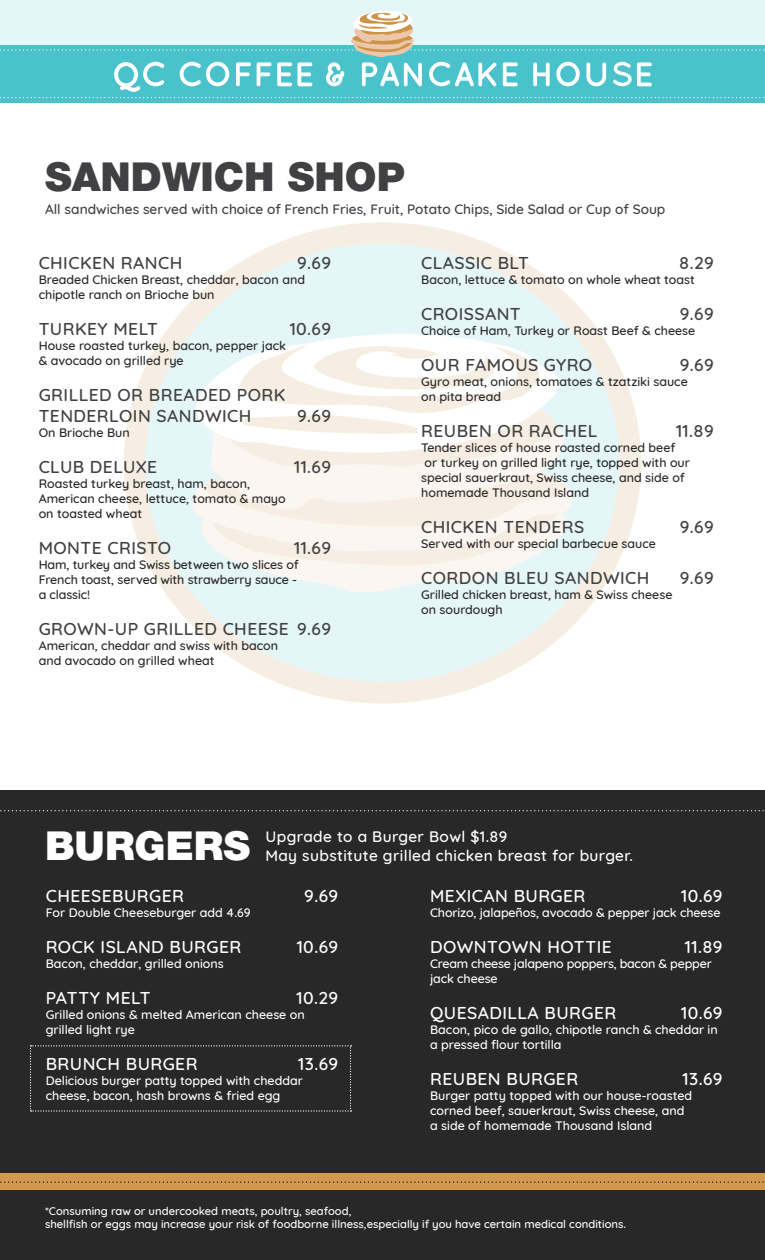
<style>
.page{position:relative;width:765px;height:1260px;background:#fff}
.page>*{position:absolute;margin:0;border:0;box-sizing:border-box;transform-origin:0 0}
.t1{font:900 40px "Helvetica Neue LT Std";color:#414042}
.t2{font:900 40px "Helvetica Neue LT Std";color:#fff}
.t3{font:500 17.5px/21px "Quicksand";letter-spacing:.025em;color:#414042}
.t4{font:500 17.5px "Quicksand";letter-spacing:.025em;color:#fff}
.t5{font:500 15.5px/18.6px "Quicksand";letter-spacing:.025em;color:#fff}
.t6{font:500 13.75px "Quicksand";color:#414042}
.t7{font:500 12.5px/15px "Quicksand";color:#292829}
.t8{font:500 12.5px/15px "Quicksand";color:#fff}
.t9{font:500 12.5px/15px "Quicksand";letter-spacing:-.02em;color:#fff}
.t10{font:500 11.25px/13.5px "Quicksand";color:#fff}
</style>
<div class="page">
<svg style="left:135px;top:233px;width:495px;height:460px;background:#e7f4f3"></svg>
<div style="left:124px;top:222px;width:517px;height:482px;border:22px solid #cd9347;border-radius:50%"></div>
<div style="left:564px;top:407px;width:49px;height:109px;background:#e4f6f7"></div>
<svg style="left:180px;top:472px;width:398px;height:121px"></svg>
<svg style="left:142px;top:323px;width:422px;height:152px"></svg>
<svg style="left:240px;top:336px;width:336px;height:106px"></svg>
<div style="left:0;top:790px;width:765px;height:470px;background:#292829"></div>
<svg style="left:30px;top:1045px;width:322px;height:67px"></svg>
<svg style="left:0;top:810px;width:764px;height:1px"></svg>
<div style="left:0;top:1173px;width:765px;height:17px;background:#d09850"></div>
<svg style="left:0;top:1182px;width:764px;height:1px"></svg>
<div style="left:0;top:0;width:765px;height:81px;background:#e4f6f7"></div>
<div style="left:0;top:45px;width:765px;height:58px;background:#4ac2cc"></div>
<svg style="left:0;top:11px;width:765px;height:87px"></svg>
<h1 class="t1" style="left:45px;top:153px;width:361px">SANDWICH SHOP</h1>
<p class="t6" style="left:45px;top:198px;width:622px">All sandwiches served with choice of French Fries, Fruit, Potato Chips, Side Salad or Cup of Soup</p>
<h2 class="t3" style="left:39px;top:250px;width:145px">CHICKEN RANCH</h2>
<h2 class="t3" style="left:297px;top:250px;width:35px">9.69</h2>
<p class="t7" style="left:39px;top:271px;width:268px">Breaded Chicken Breast, cheddar, bacon and chipotle ranch on Brioche bun</p>
<h2 class="t3" style="left:39px;top:316px;width:121px">TURKEY MELT</h2>
<h2 class="t3" style="left:290px;top:316px;width:43px">10.69</h2>
<p class="t7" style="left:39px;top:337px;width:249px">House roasted turkey, bacon, pepper jack &amp; avocado on grilled rye</p>
<h2 class="t3" style="left:39px;top:382px;width:248px">GRILLED OR BREADED PORK<br>TENDERLOIN SANDWICH</h2>
<h2 class="t3" style="left:421px;top:250px;width:109px">CLASSIC BLT</h2>
<h2 class="t3" style="left:679px;top:250px;width:36px">8.29</h2>
<p class="t7" style="left:421px;top:271px;width:275px">Bacon, lettuce &amp; tomato on whole wheat toast</p>
<h2 class="t3" style="left:421px;top:301px;width:101px">CROISSANT</h2>
<h2 class="t3" style="left:680px;top:301px;width:35px">9.69</h2>
<p class="t7" style="left:421px;top:322px;width:276px">Choice of Ham, Turkey or Roast Beef &amp; cheese</p>
<h2 class="t3" style="left:421px;top:352px;width:173px">OUR FAMOUS GYRO</h2>
<h2 class="t3" style="left:680px;top:352px;width:35px">9.69</h2>
<p class="t7" style="left:421px;top:373px;width:268px">Gyro meat, onions, tomatoes &amp; tzatziki sauce on pita bread</p>
<h2 class="t3" style="left:421px;top:418px;width:178px">REUBEN OR RACHEL</h2>
<h2 class="t3" style="left:676px;top:418px;width:39px">11.89</h2>
<p class="t7" style="left:421px;top:439px;width:270px">Tender slices of house roasted corned beef or turkey on grilled light rye, topped with our special sauerkraut, Swiss cheese, and side of homemade Thousand Island</p>
<h2 class="t3" style="left:421px;top:514px;width:165px">CHICKEN TENDERS</h2>
<h2 class="t3" style="left:680px;top:514px;width:35px">9.69</h2>
<p class="t7" style="left:421px;top:535px;width:236px">Served with our special barbecue sauce</p>
<h2 class="t3" style="left:421px;top:565px;width:230px">CORDON BLEU SANDWICH</h2>
<h2 class="t3" style="left:680px;top:565px;width:35px">9.69</h2>
<p class="t7" style="left:421px;top:586px;width:253px">Grilled chicken breast, ham &amp; Swiss cheese on sourdough</p>
<h2 class="t3" style="left:297px;top:403px;width:35px">9.69</h2>
<p class="t7" style="left:39px;top:424px;width:93px">On Brioche Bun</p>
<h2 class="t3" style="left:39px;top:454px;width:120px">CLUB DELUXE</h2>
<h2 class="t3" style="left:294px;top:454px;width:39px">11.69</h2>
<p class="t7" style="left:39px;top:475px;width:249px">Roasted turkey breast, ham, bacon,<br>American cheese, lettuce, tomato &amp; mayo on toasted wheat</p>
<h2 class="t3" style="left:39px;top:535px;width:134px">MONTE CRISTO</h2>
<h2 class="t3" style="left:294px;top:535px;width:39px">11.69</h2>
<p class="t7" style="left:39px;top:556px;width:261px">Ham, turkey and Swiss between two slices of<br>French toast, served with strawberry sauce - a classic!</p>
<h2 class="t3" style="left:39px;top:616px;width:294px">GROWN-UP GRILLED CHEESE 9.69</h2>
<p class="t7" style="left:39px;top:637px;width:241px">American, cheddar and swiss with bacon and avocado on grilled wheat</p>
<h1 class="t2" style="left:45px;top:822px;width:207px">BURGERS</h1>
<p class="t5" style="left:265px;top:826px;width:369px">Upgrade to a Burger Bowl $1.89<br>May substitute grilled chicken breast for burger.</p>
<h2 class="t4" style="left:46px;top:881px;width:140px">CHEESEBURGER</h2>
<h2 class="t4" style="left:304px;top:881px;width:35px">9.69</h2>
<p class="t8" style="left:46px;top:904px;width:207px">For Double Cheeseburger add 4.69</p>
<h2 class="t4" style="left:46px;top:932px;width:197px">ROCK ISLAND BURGER</h2>
<h2 class="t4" style="left:297px;top:932px;width:43px">10.69</h2>
<p class="t8" style="left:46px;top:955px;width:180px">Bacon, cheddar, grilled onions</p>
<h2 class="t4" style="left:46px;top:983px;width:106px">PATTY MELT</h2>
<h2 class="t4" style="left:297px;top:983px;width:43px">10.29</h2>
<p class="t8" style="left:46px;top:1006px;width:261px">Grilled onions &amp; melted American cheese on grilled light rye</p>
<h2 class="t4" style="left:46px;top:1049px;width:153px">BRUNCH BURGER</h2>
<h2 class="t4" style="left:298px;top:1049px;width:42px">13.69</h2>
<p class="t8" style="left:46px;top:1072px;width:259px">Delicious burger patty topped with cheddar cheese, bacon, hash browns &amp; fried egg</p>
<h2 class="t4" style="left:430px;top:881px;width:157px">MEXICAN BURGER</h2>
<h2 class="t4" style="left:681px;top:881px;width:43px">10.69</h2>
<p class="t8" style="left:430px;top:904px;width:292px">Chorizo, jalapeños, avocado &amp; pepper jack cheese</p>
<h2 class="t4" style="left:430px;top:932px;width:183px">DOWNTOWN HOTTIE</h2>
<h2 class="t4" style="left:685px;top:932px;width:39px">11.89</h2>
<p class="t9" style="left:430px;top:955px;width:283px">Cream cheese jalapeno poppers, bacon &amp; pepper jack cheese</p>
<h2 class="t4" style="left:430px;top:998px;width:188px">QUESADILLA BURGER</h2>
<h2 class="t4" style="left:681px;top:998px;width:43px">10.69</h2>
<p class="t8" style="left:430px;top:1021px;width:289px">Bacon, pico de gallo, chipotle ranch &amp; cheddar in a pressed flour tortilla</p>
<h2 class="t4" style="left:430px;top:1064px;width:150px">REUBEN BURGER</h2>
<h2 class="t4" style="left:683px;top:1064px;width:42px">13.69</h2>
<p class="t8" style="left:430px;top:1087px;width:264px">Burger patty topped with our house-roasted corned beef, sauerkraut, Swiss cheese, and a side of homemade Thousand Island</p>
<p class="t10" style="left:45px;top:1203px;width:583px">*Consuming raw or undercooked meats, poultry, seafood,<br>shellfish or eggs may increase your risk of foodborne illness,especially if you have certain medical conditions.</p>
</div>
